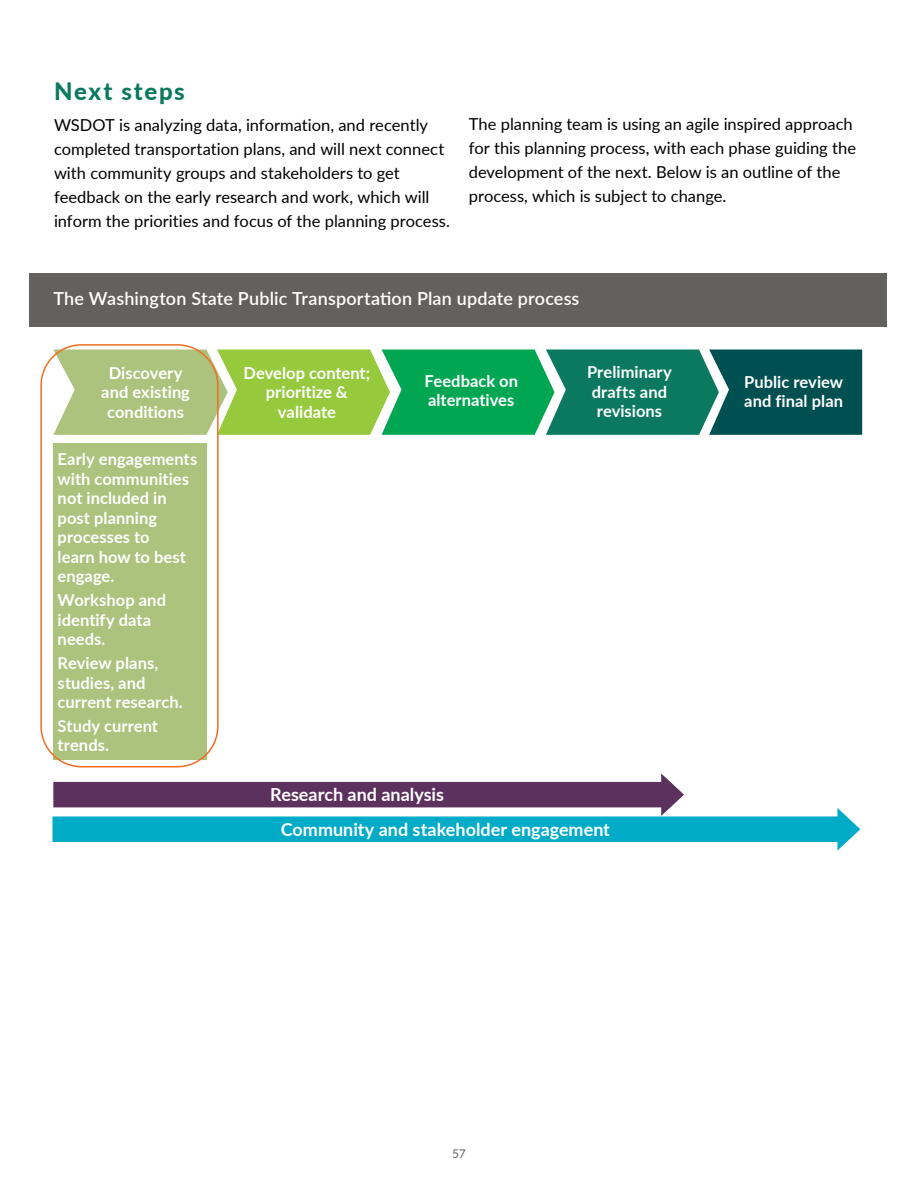
<style>
.page{position:relative;width:918px;height:1188px;background:#fff}
.page>*{position:absolute;margin:0;border:0;box-sizing:border-box;transform-origin:0 0}
.Subhead_1{font:800 24px "Lato";letter-spacing:.07em;color:#0a7960}
.t1{font:600 18px "Lato";letter-spacing:.01em;color:#fff}
.t2{font:700 18px/35px "Lato";color:#fff}
.Body_Copy{font:16.5px/24px "Lato";color:#000}
.t3{font:700 16.5px/19.5px "Lato";letter-spacing:.005em;color:#fff}
.t4{font:12px "Lato";color:#63615d}
</style>
<div class="page">
<div style="left:53px;top:443px;width:154px;height:317px;background:#abc37d"></div>
<svg style="left:53px;top:350px;width:809px;height:85px;background:#4fa064"></svg>
<div style="left:53px;top:782px;width:617px;height:25px;background:#5c315e"></div>
<svg style="left:661px;top:773px;width:23px;height:43px"></svg>
<div style="left:52px;top:816px;width:794px;height:26px;background:#00abc7"></div>
<svg style="left:837px;top:808px;width:23px;height:43px"></svg>
<div style="left:40px;top:344px;width:179px;height:423px;border:2px solid #f36c21;border-radius:40px"></div>
<div style="left:30px;top:273px;width:857px;height:54px;background:#63615d"></div>
<p class="Subhead_1" style="left:54px;top:74px;width:132px">Next steps</p>
<p class="Body_Copy" style="left:54px;top:112px;width:397px">WSDOT is analyzing data, information, and recently completed transportation plans, and will next connect with community groups and stakeholders to get feedback on the early research and work, which will inform the priorities and focus of the planning process.</p>
<p class="Body_Copy" style="left:469px;top:111px;width:389px">The planning team is using an agile inspired approach for this planning process, with each phase guiding the development of the next. Below is an outline of the process, which is subject to change.</p>
<p class="t1" style="left:53px;top:285px;width:528px">The Washington State Public Transportation Plan update process</p>
<p class="t3" style="left:101px;top:363px;width:90px;text-align:center">Discovery and existing conditions</p>
<p class="t3" style="left:243px;top:363px;width:128px;text-align:center">Develop content; prioritize &amp; validate</p>
<p class="t3" style="left:424px;top:370px;width:95px">Feedback on alternatives</p>
<p class="t3" style="left:587px;top:362px;width:86px">Preliminary drafts and revisions</p>
<p class="t3" style="left:744px;top:371px;width:100px">Public review and final plan</p>
<p class="t3" style="left:58px;top:449px;width:141px">Early engagements with communities not included in post planning processes to<br>learn how to best engage.</p>
<p class="t3" style="left:58px;top:590px;width:110px">Workshop and identify data needs.</p>
<p class="t3" style="left:58px;top:653px;width:127px">Review plans, studies, and current research.</p>
<p class="t3" style="left:58px;top:715px;width:102px">Study current trends.</p>
<p class="t2" style="left:281px;top:776px;width:331px;text-indent:-11px">Research and analysis<br>Community and stakeholder engagement</p>
<p class="t4" style="left:452px;top:1145px;width:15px">57</p>
</div>
